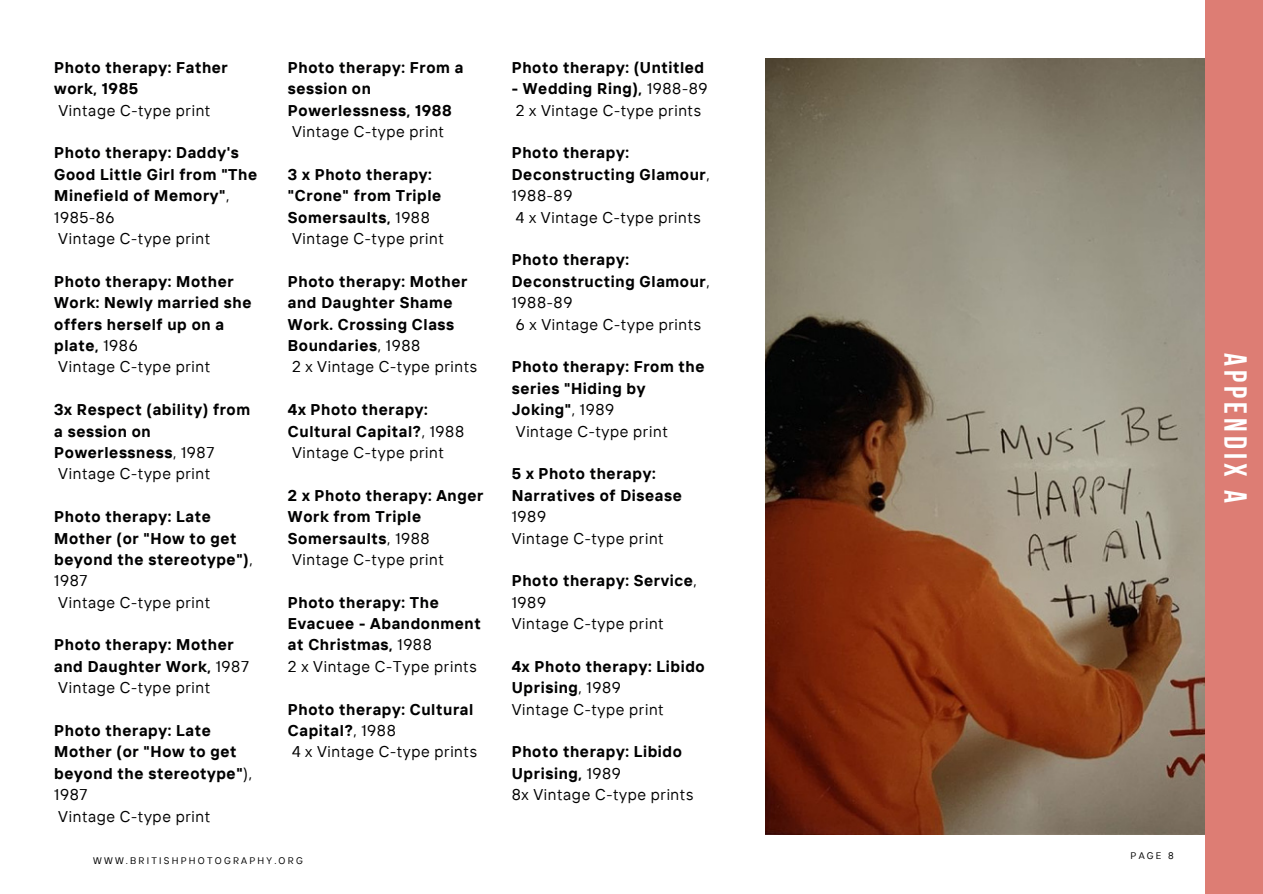
<style>
.page{position:relative;width:1263px;height:894px;background:#fff}
.page>*{position:absolute;margin:0;border:0;box-sizing:border-box;transform-origin:0 0}
.t1{font:31.8px "Bebas Neue Cyrillic";letter-spacing:.13em;color:#fff}
.t2{font:700 15.6px/21.3px "TT Interphases";letter-spacing:.04em;color:#000001}
.t3{font:15.6px/21.3px "TT Interphases";letter-spacing:.04em;color:#000001}
.t4{font:9.6px "TT Interphases";letter-spacing:.23em;color:#000001}
.s1{font-weight:400}
.s2{font-weight:700}
</style>
<div class="page">
<div style="left:1205px;top:0;width:58px;height:893px;background:#dd7d74"></div>
<img style="left:766px;top:59px;width:439px;height:775px">
<p class="t2" style="left:54px;top:56px;width:175px">Photo therapy: Father work, 1985</p>
<p class="t3" style="left:58px;top:99px;width:153px">Vintage C-type print</p>
<p class="t2" style="left:54px;top:142px;width:204px">Photo therapy: Daddy's<br>Good Little Girl from "The<br>Minefield of Memory"<span class="s1">,<br>1985-86<br>Vintage C-type print</span></p>
<p class="t2" style="left:54px;top:270px;width:199px">Photo therapy: Mother<br>Work: Newly married she offers herself up on a plate, <span class="s1">1986<br>Vintage C-type print</span></p>
<p class="t2" style="left:54px;top:398px;width:197px">3x Respect (ability) from a session on<br>Powerlessness<span class="s1">, 1987<br>Vintage C-type print</span></p>
<p class="t2" style="left:54px;top:505px;width:200px">Photo therapy: Late<br>Mother (or "How to get beyond the stereotype")<span class="s1">,<br>1987<br>Vintage C-type print</span></p>
<p class="t2" style="left:54px;top:633px;width:196px">Photo therapy: Mother and Daughter Work, <span class="s1">1987<br>Vintage C-type print</span></p>
<p class="t2" style="left:54px;top:719px;width:199px">Photo therapy: Late<br>Mother (or "How to get beyond the stereotype"<span class="s1">),<br>1987<br>Vintage C-type print</span></p>
<p class="t4" style="left:93px;top:854px;width:211px">WWW.BRITISHPHOTOGRAPHY.ORG</p>
<p class="t2" style="left:288px;top:56px;width:177px">Photo therapy: From a session on<br>Powerlessness, 1988</p>
<p class="t3" style="left:292px;top:120px;width:153px">Vintage C-type print</p>
<p class="t2" style="left:288px;top:163px;width:158px">3 x Photo therapy: "Crone" from Triple<br>Somersaults, <span class="s1">1988<br>Vintage C-type print</span></p>
<p class="t2" style="left:288px;top:270px;width:191px">Photo therapy: Mother and Daughter Shame<br>Work. Crossing Class<br>Boundaries<span class="s1">, 1988<br>2 x Vintage C-type prints</span></p>
<p class="t2" style="left:288px;top:398px;width:178px">4x Photo therapy:<br>Cultural Capital?<span class="s1">, 1988<br>Vintage C-type print</span></p>
<p class="t2" style="left:288px;top:484px;width:197px">2 x Photo therapy: Anger<br>Work from Triple<br>Somersaults<span class="s1">, 1988<br>Vintage C-type print</span></p>
<p class="t2" style="left:288px;top:591px;width:194px">Photo therapy: The<br>Evacuee - Abandonment at Christmas, <span class="s1">1988<br>2 x Vintage C-Type prints</span></p>
<p class="t2" style="left:288px;top:698px;width:191px">Photo therapy: Cultural<br>Capital?<span class="s1">, 1988<br>4 x Vintage C-type prints</span></p>
<p class="t2" style="left:512px;top:56px;width:194px">Photo therapy: (Untitled</p>
<p class="t3" style="left:512px;top:78px;width:197px"><span class="s2">- Wedding Ring),</span> 1988-89<br>2 x Vintage C-type prints</p>
<p class="t2" style="left:512px;top:142px;width:200px">Photo therapy:<br>Deconstructing Glamour<span class="s1">,<br>1988-89<br>4 x Vintage C-type prints</span></p>
<p class="t2" style="left:512px;top:249px;width:200px">Photo therapy:<br>Deconstructing Glamour<span class="s1">,<br>1988-89<br>6 x Vintage C-type prints</span></p>
<p class="t2" style="left:512px;top:356px;width:194px">Photo therapy: From the series "Hiding by<br>Joking"<span class="s1">, 1989<br>Vintage C-type print</span></p>
<p class="t2" style="left:512px;top:462px;width:172px">5 x Photo therapy:<br>Narratives of Disease</p>
<p class="t3" style="left:512px;top:505px;width:153px">1989<br>Vintage C-type print</p>
<p class="t3" style="left:512px;top:569px;width:187px"><span class="s2">Photo therapy: Service</span>,<br>1989<br>Vintage C-type print</p>
<p class="t2" style="left:512px;top:655px;width:194px">4x Photo therapy: Libido<br>Uprising<span class="s1">, 1989<br>Vintage C-type print</span></p>
<p class="t2" style="left:512px;top:740px;width:183px">Photo therapy: Libido<br>Uprising, <span class="s1">1989<br>8x Vintage C-type prints</span></p>
<h1 class="t1" style="left:1248px;top:353px;width:151px;rotate:90deg">APPENDIX A</h1>
<p class="t4" style="left:1130px;top:848px;width:45px">PAGE 8</p>
</div>
